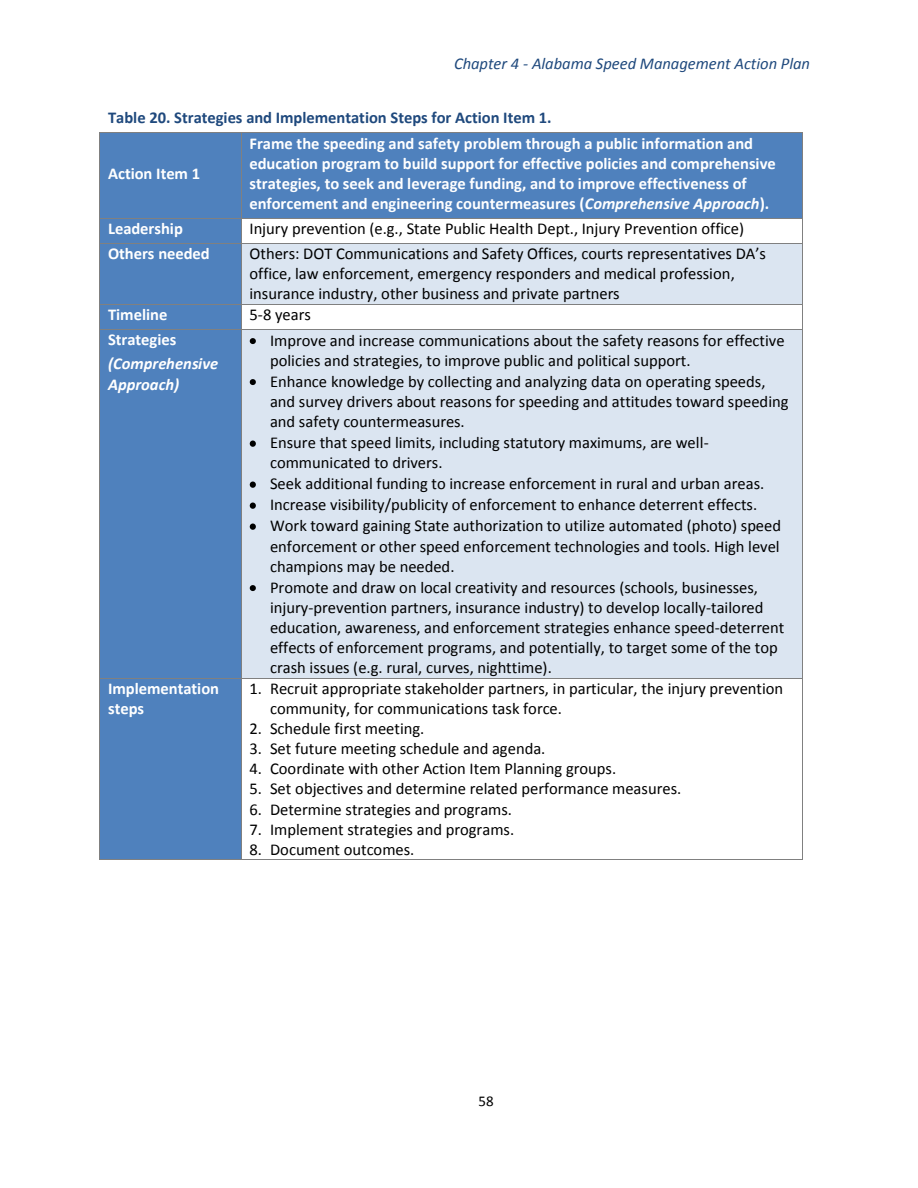
<style>
.page{position:relative;width:918px;height:1188px;background:#fff}
.page>*{position:absolute;margin:0;border:0;box-sizing:border-box;transform-origin:0 0}
.t1{font:16.5px/20.1px "Calibri";color:#000}
.t2{font:700 16.5px/20.1px "Calibri";color:#fff}
.t3{font:700 16.5px "Calibri";color:#1f497d}
.t4{font:italic 16.5px "Calibri";color:#1f497d}
.t5{font:italic 700 16.5px/20.1px "Calibri";color:#fff}
.t6{font:15px "Calibri";color:#000}
.s1{font-style:italic}
</style>
<div class="page">
<div style="left:100px;top:133px;width:141px;height:85px;background:#4f81bd"></div>
<div style="left:242px;top:133px;width:560px;height:85px;background:#4f81bd"></div>
<hr style="left:100px;top:133px;width:141px;height:1px;background:#808080">
<hr style="left:242px;top:133px;width:560px;height:1px;background:#808080">
<hr style="left:100px;top:133px;width:1px;height:85px;background:#808080">
<hr style="left:241px;top:133px;width:1px;height:85px;background:#808080">
<hr style="left:802px;top:133px;width:1px;height:85px;background:#808080">
<div style="left:100px;top:219px;width:141px;height:24px;background:#4f81bd"></div>
<hr style="left:100px;top:218px;width:141px;height:1px;background:#808080">
<hr style="left:242px;top:218px;width:560px;height:1px;background:#808080">
<div style="left:100px;top:244px;width:141px;height:60px;background:#4f81bd"></div>
<div style="left:242px;top:244px;width:560px;height:60px;background:#dbe5f1"></div>
<hr style="left:100px;top:243px;width:141px;height:1px;background:#808080">
<svg style="left:241px;top:218px;width:1px;height:26px"></svg>
<hr style="left:242px;top:243px;width:560px;height:1px;background:#808080">
<svg style="left:802px;top:218px;width:1px;height:26px"></svg>
<hr style="left:100px;top:244px;width:1px;height:60px;background:#808080">
<hr style="left:241px;top:244px;width:1px;height:60px;background:#808080">
<hr style="left:802px;top:244px;width:1px;height:60px;background:#808080">
<div style="left:100px;top:304px;width:141px;height:25px;background:#4f81bd"></div>
<hr style="left:100px;top:304px;width:141px;height:1px;background:#808080">
<hr style="left:242px;top:304px;width:560px;height:1px;background:#808080">
<div style="left:100px;top:329px;width:141px;height:349px;background:#4f81bd"></div>
<div style="left:242px;top:329px;width:560px;height:349px;background:#dbe5f1"></div>
<img style="left:250px;top:338px;width:6px;height:7px">
<img style="left:250px;top:379px;width:6px;height:7px">
<img style="left:250px;top:440px;width:6px;height:7px">
<img style="left:250px;top:481px;width:6px;height:7px">
<img style="left:250px;top:585px;width:6px;height:7px">
<hr style="left:100px;top:329px;width:141px;height:1px;background:#808080">
<svg style="left:241px;top:304px;width:1px;height:25px"></svg>
<hr style="left:242px;top:329px;width:560px;height:1px;background:#808080">
<svg style="left:802px;top:304px;width:1px;height:25px"></svg>
<hr style="left:100px;top:329px;width:1px;height:349px;background:#808080">
<hr style="left:241px;top:329px;width:1px;height:349px;background:#808080">
<hr style="left:802px;top:329px;width:1px;height:349px;background:#808080">
<div style="left:100px;top:678px;width:141px;height:182px;background:#4f81bd"></div>
<hr style="left:100px;top:678px;width:141px;height:1px;background:#808080">
<hr style="left:242px;top:678px;width:560px;height:1px;background:#808080">
<hr style="left:100px;top:678px;width:1px;height:182px;background:#808080">
<hr style="left:100px;top:860px;width:141px;height:1px;background:#808080">
<hr style="left:241px;top:678px;width:1px;height:182px;background:#808080">
<hr style="left:242px;top:860px;width:560px;height:1px;background:#808080">
<hr style="left:802px;top:678px;width:1px;height:182px;background:#808080">
<p class="t4" style="left:454px;top:57px;width:358px">Chapter 4 - Alabama Speed Management Action Plan</p>
<p class="t3" style="left:108px;top:111px;width:445px">Table 20. Strategies and Implementation Steps for Action Item 1.</p>
<p class="t2" style="left:108px;top:165px;width:94px">Action Item 1</p>
<p class="t2" style="left:250px;top:134px;width:528px">Frame the speeding and safety problem through a public information and education program to build support for effective policies and comprehensive strategies, to seek and leverage funding, and to improve effectiveness of enforcement and engineering countermeasures (<span class="s1">Comprehensive Approach</span>).</p>
<p class="t2" style="left:108px;top:220px;width:76px">Leadership</p>
<p class="t1" style="left:250px;top:220px;width:496px">Injury prevention (e.g., State Public Health Dept., Injury Prevention office)</p>
<p class="t2" style="left:108px;top:245px;width:103px">Others needed</p>
<p class="t1" style="left:250px;top:245px;width:518px">Others: DOT Communications and Safety Offices, courts representatives DA’s office, law enforcement, emergency responders and medical profession, insurance industry, other business and private partners</p>
<p class="t2" style="left:108px;top:306px;width:61px">Timeline</p>
<p class="t1" style="left:250px;top:306px;width:63px">5-8 years</p>
<p class="t2" style="left:108px;top:331px;width:70px">Strategies</p>
<p class="t5" style="left:108px;top:355px;width:112px">(Comprehensive<br>Approach)</p>
<p class="t1" style="left:270px;top:331px;width:516px">Improve and increase communications about the safety reasons for effective policies and strategies, to improve public and political support.</p>
<p class="t1" style="left:270px;top:373px;width:520px">Enhance knowledge by collecting and analyzing data on operating speeds, and survey drivers about reasons for speeding and attitudes toward speeding and safety countermeasures.</p>
<p class="t1" style="left:270px;top:434px;width:440px">Ensure that speed limits, including statutory maximums, are well&shy;communicated to drivers.</p>
<p class="t1" style="left:270px;top:475px;width:496px">Seek additional funding to increase enforcement in rural and urban areas.</p>
<p class="t1" style="left:270px;top:496px;width:489px">Increase visibility/publicity of enforcement to enhance deterrent effects.</p>
<p class="t1" style="left:270px;top:517px;width:513px;text-align:justify">Work toward gaining State authorization to utilize automated (photo) speed enforcement or other speed enforcement technologies and tools. High level champions may be needed.</p>
<p class="t1" style="left:270px;top:578px;width:516px">Promote and draw on local creativity and resources (schools, businesses, injury-prevention partners, insurance industry) to develop locally-tailored education, awareness, and enforcement strategies enhance speed-deterrent effects of enforcement programs, and potentially, to target some of the top crash issues (e.g. rural, curves, nighttime).</p>
<p class="t2" style="left:108px;top:680px;width:113px">Implementation steps</p>
<p class="t1" style="left:270px;top:680px;width:515px;text-indent:-21px">1. Recruit appropriate stakeholder partners, in particular, the injury prevention community, for communications task force.</p>
<p class="t1" style="left:250px;top:720px;width:176px">2. Schedule first meeting.</p>
<p class="t1" style="left:250px;top:740px;width:297px">3. Set future meeting schedule and agenda.</p>
<p class="t1" style="left:250px;top:760px;width:368px">4. Coordinate with other Action Item Planning groups.</p>
<p class="t1" style="left:250px;top:780px;width:433px">5. Set objectives and determine related performance measures.</p>
<p class="t1" style="left:250px;top:800px;width:264px">6. Determine strategies and programs.</p>
<p class="t1" style="left:250px;top:821px;width:266px">7. Implement strategies and programs.</p>
<p class="t1" style="left:250px;top:841px;width:166px">8. Document outcomes.</p>
<p class="t6" style="left:479px;top:1095px;width:17px">58</p>
</div>
